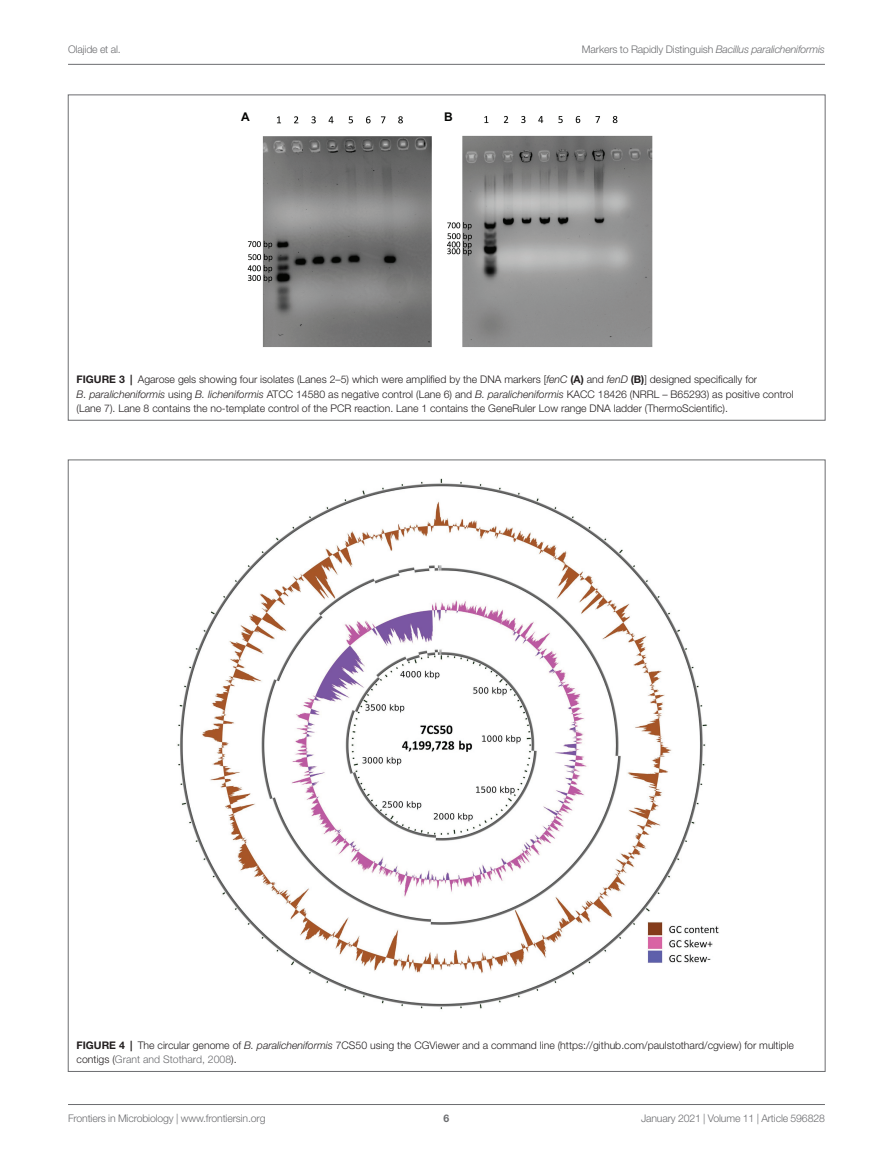
<style>
.page{position:relative;width:893px;height:1170px;background:#fff}
.page>*{position:absolute;margin:0;border:0;box-sizing:border-box;transform-origin:0 0}
.t1{font:700 12px "Arial";color:#040503}
.FIG_LEG{font:300 10.5px/14.2px "Helvetica Neue LT Std";color:#231f20}
.t2{font:300 10.5px "Helvetica Neue LT Std";letter-spacing:-.015em;color:#6c6d70}
.t3{font:700 10.5px "Helvetica Neue LT Std";color:#6c6d70}
.s1{font-style:italic}
.s2{font-weight:700}
.s3{color:#6c6d70}
</style>
<div class="page">
<hr style="left:68px;top:64px;width:757px;height:1px;background:#6c6d70">
<hr style="left:68px;top:1104px;width:757px;height:1px;background:#6c6d70">
<img style="left:177px;top:478px;width:542px;height:532px">
<img style="left:247px;top:116px;width:406px;height:231px">
<p class="t2" style="left:68px;top:42px;width:54px">Olajide et al.</p>
<p class="t2" style="left:582px;top:42px;width:244px">Markers to Rapidly Distinguish <span class="s1">Bacillus paralicheniformis</span></p>
<p class="t1" style="left:241px;top:108px;width:10px">A</p>
<p class="t1" style="left:444px;top:108px;width:10px">B</p>
<p class="FIG_LEG" style="left:77px;top:372px;width:719px"><span class="s2">FIGURE 3 |</span> Agarose gels showing four isolates (Lanes 2–5) which were amplified by the DNA markers [<span class="s1">fenC</span> <span class="s2">(A)</span> and <span class="s1">fenD</span> <span class="s2">(B)</span>] designed specifically for<br><span class="s1">B. paralicheniformis</span> using <span class="s1">B. licheniformis</span> ATCC 14580 as negative control (Lane 6) and <span class="s1">B. paralicheniformis</span> KACC 18426 (NRRL – B65293) as positive control (Lane 7). Lane 8 contains the no-template control of the PCR reaction. Lane 1 contains the GeneRuler Low range DNA ladder (ThermoScientific).</p>
<p class="FIG_LEG" style="left:77px;top:1037px;width:719px"><span class="s2">FIGURE 4 |</span> The circular genome of <span class="s1">B. paralicheniformis</span> 7CS50 using the CGViewer and a command line (https://github.com/paulstothard/cgview) for multiple contigs (<span class="s3">Grant and Stothard, 2008</span>).</p>
<p class="t2" style="left:68px;top:1111px;width:199px">Frontiers in Microbiology | www.frontiersin.org</p>
<p class="t3" style="left:444px;top:1111px;width:7px">6</p>
<p class="t2" style="left:641px;top:1111px;width:185px">January 2021 | Volume 11 | Article 596828</p>
</div>
